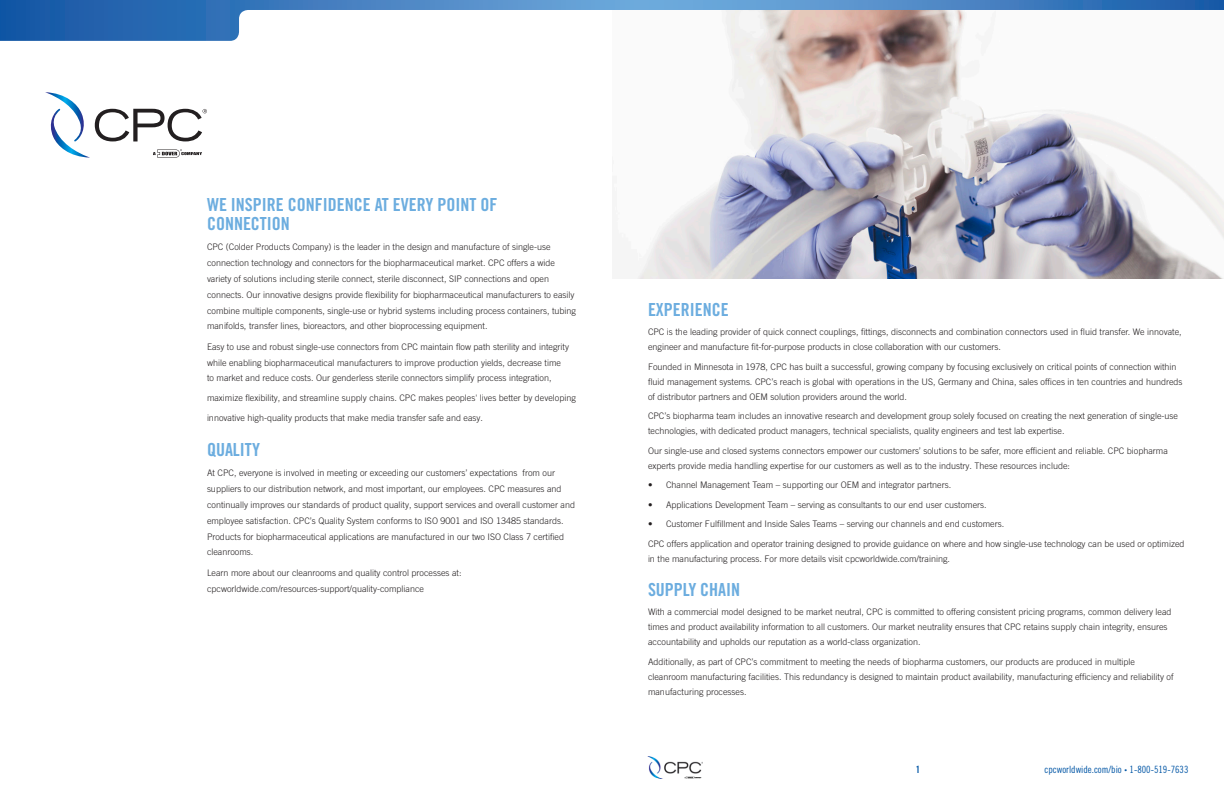
<style>
.page{position:relative;width:1224px;height:792px;background:#fff}
.page>*{position:absolute;margin:0;border:0;box-sizing:border-box;transform-origin:0 0}
.t1{font:18px/18.8px "Trade Gothic LT Pro Bd Cn 20";color:#6caddf}
.t2{font:10px "Trade Gothic LT Pro Cn 18";color:#0155a5}
.t3{font:10px "Trade Gothic LT Pro Bd Cn 20";color:#0155a5}
.t4{font:300 9px/15.8px "Trade Gothic LT Pro";color:#231f20}
.s1{font-family:"Trade Gothic LT Pro Bd Cn 20";font-size:15px}
</style>
<div class="page">
<img style="left:648px;top:756px;width:54px;height:22px">
<svg style="left:45px;top:92px;width:162px;height:66px"></svg>
<img style="left:637px;top:41px;width:587px;height:238px">
<svg style="left:0;top:0;width:1224px;height:41px"></svg>
<p class="t1" style="left:207px;top:195px;width:292px">WE INSPIRE CONFIDENCE AT EVERY POINT OF<br>CONNECTION</p>
<p class="t4" style="left:207px;top:239px;width:371px">CPC (Colder Products Company) is the leader in the design and manufacture of single-use connection technology and connectors for the biopharmaceutical market. CPC offers a wide variety of solutions including sterile connect, sterile disconnect, SIP connections and open connects. Our innovative designs provide flexibility for biopharmaceutical manufacturers to easily combine multiple components, single-use or hybrid systems including process containers, tubing manifolds, transfer lines, bioreactors, and other bioprocessing equipment.</p>
<p class="t4" style="left:207px;top:339px;width:364px">Easy to use and robust single-use connectors from CPC maintain flow path sterility and integrity while enabling biopharmaceutical manufacturers to improve production yields, decrease time to market and reduce costs. Our genderless sterile connectors simplify process integration,</p>
<p class="t4" style="left:207px;top:390px;width:370px">maximize flexibility, and streamline supply chains. CPC makes peoples' lives better by developing</p>
<p class="t4" style="left:207px;top:410px;width:278px">innovative high-quality products that make media transfer safe and easy.</p>
<p class="t1" style="left:207px;top:440px;width:54px">QUALITY</p>
<p class="t4" style="left:207px;top:465px;width:370px">At CPC, everyone is involved in meeting or exceeding our customers’ expectations from our suppliers to our distribution network, and most important, our employees. CPC measures and continually improves our standards of product quality, support services and overall customer and employee satisfaction. CPC’s Quality System conforms to ISO 9001 and ISO 13485 standards.<br>Products for biopharmaceutical applications are manufactured in our two ISO Class 7 certified cleanrooms.</p>
<p class="t4" style="left:207px;top:565px;width:256px">Learn more about our cleanrooms and quality control processes at: cpcworldwide.com/resources-support/quality-compliance</p>
<p class="t1" style="left:648px;top:300px;width:82px">EXPERIENCE</p>
<p class="t4" style="left:648px;top:325px;width:535px;line-height:15px">CPC is the leading provider of quick connect couplings, fittings, disconnects and combination connectors used in fluid transfer. We innovate, engineer and manufacture fit-for-purpose products in close collaboration with our customers.</p>
<p class="t4" style="left:648px;top:359px;width:536px;line-height:15px">Founded in Minnesota in 1978, CPC has built a successful, growing company by focusing exclusively on critical points of connection within fluid management systems. CPC’s reach is global with operations in the US, Germany and China, sales offices in ten countries and hundreds of distributor partners and OEM solution providers around the world.</p>
<p class="t4" style="left:648px;top:409px;width:532px;line-height:15px">CPC’s biopharma team includes an innovative research and development group solely focused on creating the next generation of single-use technologies, with dedicated product managers, technical specialists, quality engineers and test lab expertise.</p>
<p class="t4" style="left:648px;top:443px;width:521px;line-height:15px">Our single-use and closed systems connectors empower our customers’ solutions to be safer, more efficient and reliable. CPC biopharma experts provide media handling expertise for our customers as well as to the industry. These resources include:</p>
<p class="t4" style="left:648px;top:477px;width:305px">• Channel Management Team – supporting our OEM and integrator partners.</p>
<p class="t4" style="left:648px;top:497px;width:340px">• Applications Development Team – serving as consultants to our end user customers.</p>
<p class="t4" style="left:648px;top:516px;width:358px">• Customer Fulfillment and Inside Sales Teams – serving our channels and end customers.</p>
<p class="t4" style="left:648px;top:536px;width:538px;line-height:15px">CPC offers application and operator training designed to provide guidance on where and how single-use technology can be used or optimized in the manufacturing process. For more details visit cpcworldwide.com/training.</p>
<p class="t1" style="left:648px;top:580px;width:94px">SUPPLY CHAIN</p>
<p class="t4" style="left:648px;top:605px;width:525px;line-height:15px">With a commercial model designed to be market neutral, CPC is committed to offering consistent pricing programs, common delivery lead times and product availability information to all customers. Our market neutrality ensures that CPC retains supply chain integrity, ensures accountability and upholds our reputation as a world-class organization.</p>
<p class="t4" style="left:648px;top:654px;width:527px;line-height:15px">Additionally, as part of CPC’s commitment to meeting the needs of biopharma customers, our products are produced in multiple cleanroom manufacturing facilities. This redundancy is designed to maintain product availability, manufacturing efficiency and reliability of manufacturing processes.</p>
<p class="t3" style="left:916px;top:764px;width:6px">1</p>
<p class="t2" style="left:1045px;top:764px;width:145px">cpcworldwide.com/bio <span class="s1">·</span> 1-800-519-7633</p>
</div>
